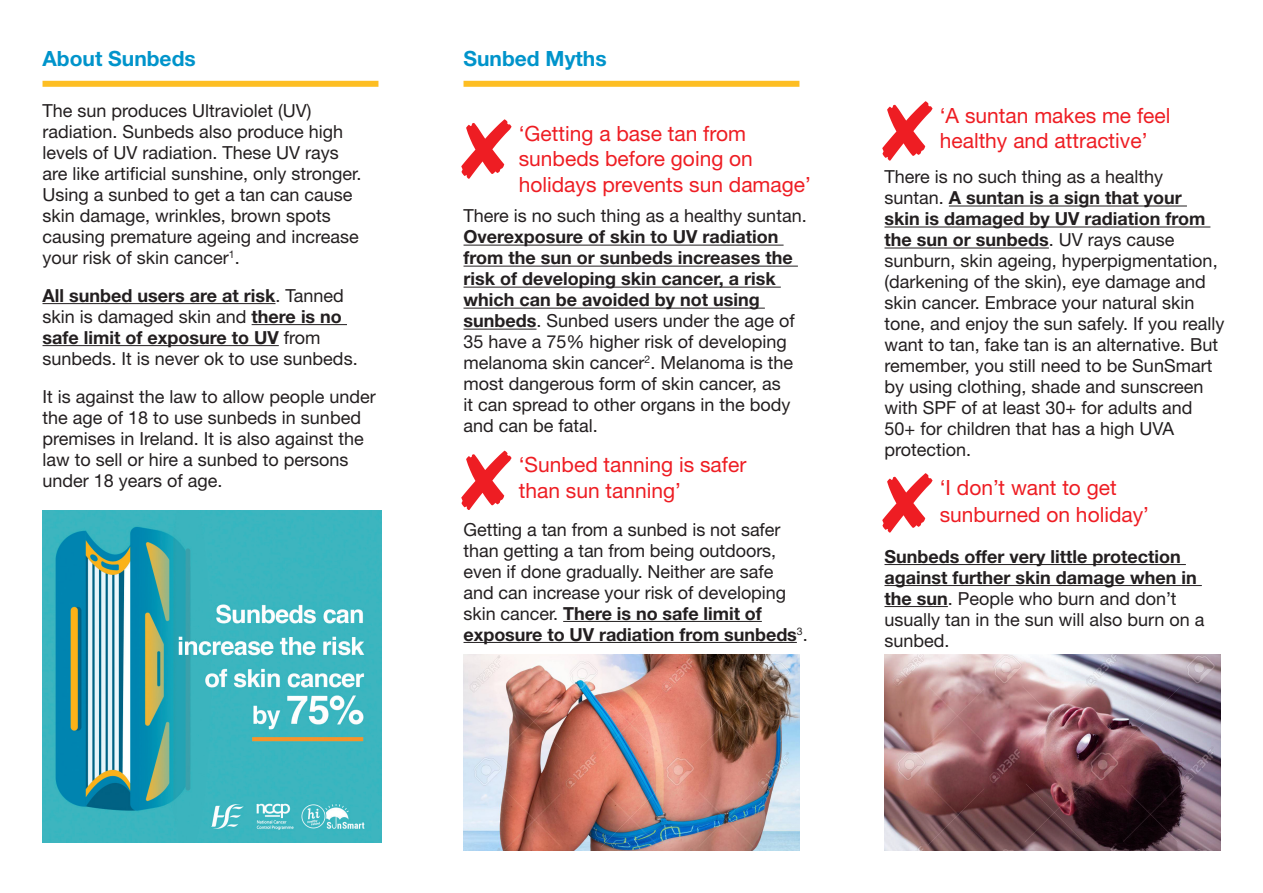
<style>
.page{position:relative;width:1263px;height:893px;background:#fff}
.page>*{position:absolute;margin:0;border:0;box-sizing:border-box;transform-origin:0 0}
.t1{font:21px/25.5px "Helvetica Neue LT Std";color:#ee1d23}
.t2{font:700 21px "Helvetica Neue LT Std";color:#0094cb}
.t3{font:18px/21px "Helvetica Neue LT Std";color:#231f20}
.t4{font:700 18px/21px "Helvetica Neue LT Std";color:#231f20}
.s1{font-weight:700}
.s2{font-weight:400}
</style>
<div class="page">
<hr style="left:43px;top:303px;width:232px;height:1px;background:#231f20">
<hr style="left:252px;top:324px;width:95px;height:1px;background:#231f20">
<hr style="left:43px;top:345px;width:236px;height:1px;background:#231f20">
<hr style="left:463px;top:245px;width:320px;height:1px;background:#231f20">
<hr style="left:463px;top:266px;width:335px;height:1px;background:#231f20">
<hr style="left:463px;top:287px;width:318px;height:1px;background:#231f20">
<hr style="left:463px;top:308px;width:302px;height:1px;background:#231f20">
<hr style="left:463px;top:329px;width:73px;height:1px;background:#231f20">
<hr style="left:563px;top:621px;width:199px;height:1px;background:#231f20">
<hr style="left:463px;top:642px;width:334px;height:1px;background:#231f20">
<hr style="left:949px;top:206px;width:238px;height:1px;background:#231f20">
<hr style="left:884px;top:227px;width:326px;height:1px;background:#231f20">
<hr style="left:884px;top:248px;width:165px;height:1px;background:#231f20">
<hr style="left:884px;top:564px;width:302px;height:1px;background:#231f20">
<hr style="left:884px;top:585px;width:318px;height:1px;background:#231f20">
<hr style="left:884px;top:606px;width:64px;height:1px;background:#231f20">
<img style="left:43px;top:511px;width:338px;height:332px">
<div style="left:43px;top:81px;width:335px;height:6px;background:#fdbe23"></div>
<div style="left:463px;top:81px;width:336px;height:6px;background:#fdbe23"></div>
<img style="left:884px;top:655px;width:336px;height:195px">
<img style="left:463px;top:655px;width:336px;height:195px">
<p class="t2" style="left:43px;top:46px;width:155px">About Sunbeds</p>
<p class="t3" style="left:43px;top:100px;width:321px">The sun produces Ultraviolet (UV) radiation. Sunbeds also produce high levels of UV radiation. These UV rays are like artificial sunshine, only stronger.<br>Using a sunbed to get a tan can cause skin damage, wrinkles, brown spots causing premature ageing and increase your risk of skin cancer<sup>1</sup>.</p>
<p class="t3" style="left:43px;top:285px;width:317px"><span class="s1">All sunbed users are at risk</span>. Tanned skin is damaged skin and <span class="s1">there is no safe limit of exposure to UV</span> from sunbeds. It is never ok to use sunbeds.</p>
<p class="t3" style="left:43px;top:386px;width:335px">It is against the law to allow people under the age of 18 to use sunbeds in sunbed premises in Ireland. It is also against the law to sell or hire a sunbed to persons under 18 years of age.</p>
<p class="t2" style="left:463px;top:46px;width:145px">Sunbed Myths</p>
<p class="t1" style="left:519px;top:120px;width:236px">‘Getting a base tan from sunbeds before going on</p>
<p class="t1" style="left:519px;top:171px;width:294px">holidays prevents sun damage’</p>
<p class="t3" style="left:463px;top:205px;width:345px">There is no such thing as a healthy suntan.<br><span class="s1">Overexposure of skin to UV radiation from the sun or sunbeds increases the risk of developing skin cancer, a risk which can be avoided by not using sunbeds</span>. Sunbed users under the age of 35 have a 75% higher risk of developing melanoma skin cancer<sup>2</sup>. Melanoma is the most dangerous form of skin cancer, as<br>it can spread to other organs in the body and can be fatal.</p>
<p class="t1" style="left:519px;top:451px;width:229px">‘Sunbed tanning is safer than sun tanning’</p>
<p class="t3" style="left:463px;top:518px;width:324px">Getting a tan from a sunbed is not safer than getting a tan from being outdoors, even if done gradually. Neither are safe and can increase your risk of developing skin cancer. <span class="s1">There is no safe limit of</span></p>
<p class="t4" style="left:463px;top:623px;width:346px">exposure to UV radiation from sunbeds<sup>3</sup><span class="s2">.</span></p>
<p class="t1" style="left:940px;top:102px;width:232px">‘A suntan makes me feel healthy and attractive’</p>
<p class="t3" style="left:884px;top:166px;width:342px">There is no such thing as a healthy suntan. <span class="s1">A suntan is a sign that your<br>skin is damaged by UV radiation from the sun or sunbeds</span>. UV rays cause sunburn, skin ageing, hyperpigmentation, (darkening of the skin), eye damage and skin cancer. Embrace your natural skin tone, and enjoy the sun safely. If you really want to tan, fake tan is an alternative. But remember, you still need to be SunSmart by using clothing, shade and sunscreen with SPF of at least 30+ for adults and 50+ for children that has a high UVA protection.</p>
<p class="t1" style="left:940px;top:473px;width:211px;line-height:27px">‘I don’t want to get sunburned on holiday’</p>
<p class="t4" style="left:884px;top:545px;width:322px">Sunbeds offer very little protection against further skin damage when in the sun<span class="s2">. People who burn and don’t usually tan in the sun will also burn on a sunbed.</span></p>
</div>
